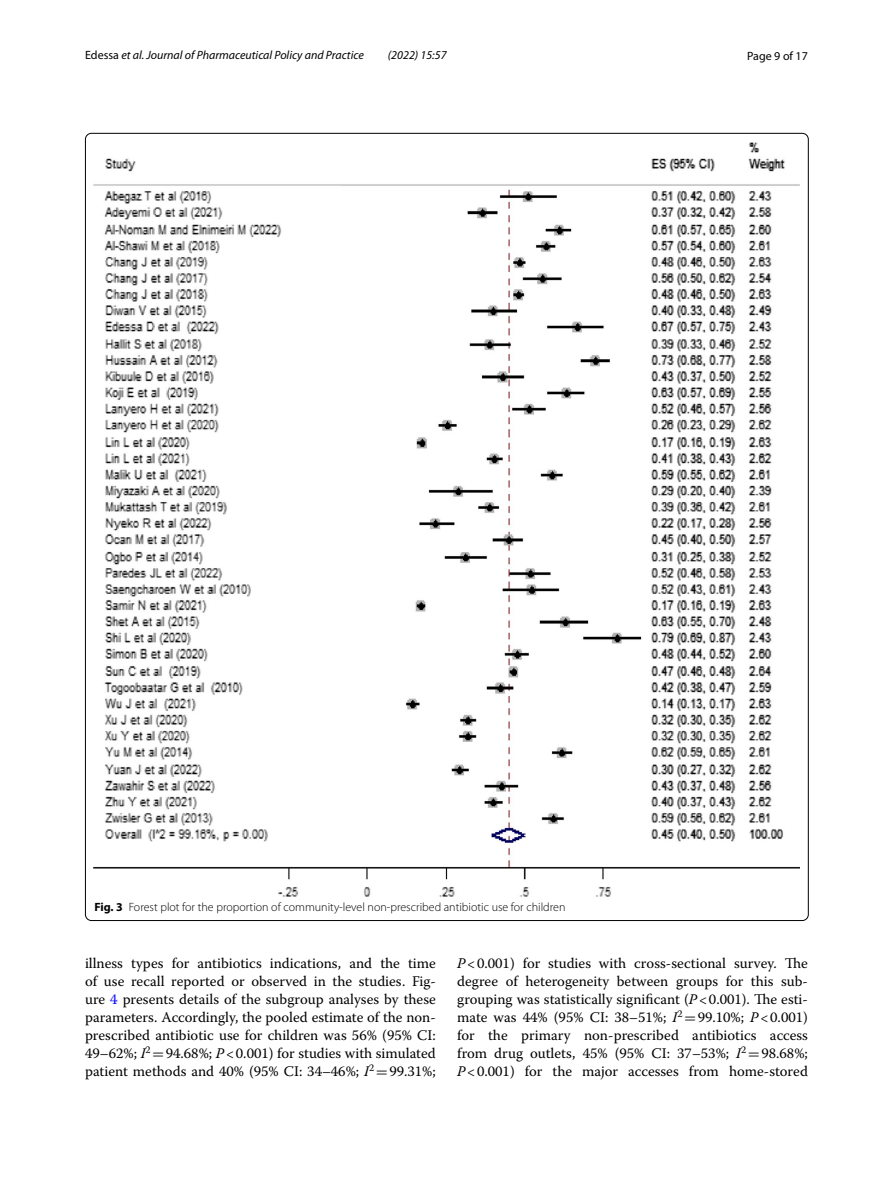
<style>
.page{position:relative;width:893px;height:1187px;background:#fff}
.page>*{position:absolute;margin:0;border:0;box-sizing:border-box;transform-origin:0 0}
.t1{font:14.7px/18px "Warnock Pro";color:#000;text-align:justify}
.t2{font:300 12px "Myriad Pro";color:#000}
.t3{font:italic 12px "Myriad Pro";color:#000}
.t4{font:12px "Myriad Pro";color:#000}
.s1{font-style:normal}
.s2{font-weight:700}
.s3{color:#00f}
.s4{font-style:italic}
.s5{font-family:"MTSY"}
</style>
<div class="page">
<img style="left:94px;top:142px;width:706px;height:754px">
<p class="t3" style="left:85px;top:48px;width:280px"><span class="s1">Edessa</span> et al. Journal of Pharmaceutical Policy and Practice</p>
<p class="t3" style="left:388px;top:48px;width:60px">(2022) 15:57</p>
<p class="t4" style="left:747px;top:48px;width:62px">Page 9 of 17</p>
<p class="t2" style="left:94px;top:900px;width:473px"><span class="s2">Fig. 3</span> Forest plot for the proportion of community-level non-prescribed antibiotic use for children</p>
<p class="t1" style="left:85px;top:954px;width:352px">illness types for antibiotics indications, and the time of use recall reported or observed in the studies. Fig&shy;ure <span class="s3">4</span> presents details of the subgroup analyses by these parameters. Accordingly, the pooled estimate of the non&shy;prescribed antibiotic use for children was 56% (95% CI:<br>49–62%; <span class="s4">I</span><sup>2</sup> <span class="s5">=</span>94.68%; <span class="s4">P</span>&lt;0.001) for studies with simulated patient methods and 40% (95% CI: 34–46%; <span class="s4">I</span><sup>2</sup> <span class="s5">=</span>99.31%;</p>
<p class="t1" style="left:457px;top:954px;width:352px"><span class="s4">P</span>&lt;0.001) for studies with cross-sectional survey. The degree of heterogeneity between groups for this sub&shy;grouping was statistically significant (<span class="s4">P</span>&lt;0.001). The esti&shy;mate was 44% (95% CI: 38–51%; <span class="s4">I</span><sup>2</sup> <span class="s5">=</span>99.10%; <span class="s4">P</span>&lt;0.001) for the primary non-prescribed antibiotics access from drug outlets, 45% (95% CI: 37–53%; <span class="s4">I</span><sup>2</sup> <span class="s5">=</span>98.68%; <span class="s4">P</span>&lt;0.001) for the major accesses from home-stored</p>
</div>
